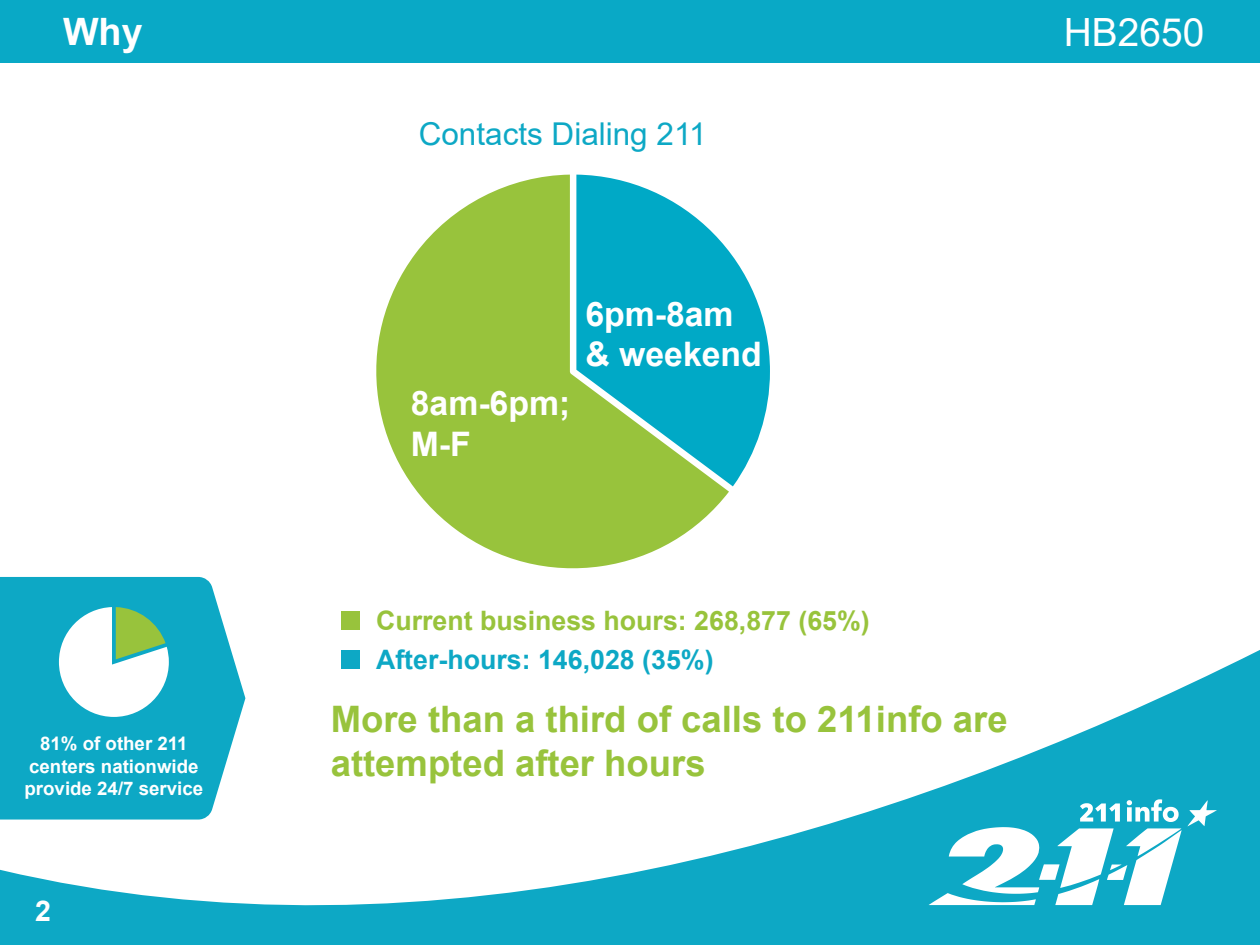
<style>
.page{position:relative;width:1260px;height:945px;background:#fff}
.page>*{position:absolute;margin:0;border:0;box-sizing:border-box;transform-origin:0 0}
.t1{font:38.85px "Arial";color:#fff}
.t2{font:700 37.8px "Arial";color:#fff}
.t3{font:700 36.4px/43.8px "Arial";color:#98c33c}
.t4{font:700 33.77px/40.6px "Arial";color:#fff}
.t5{font:31.5px "Arial";color:#0da8c5}
.t6{font:700 28.53px "Arial";color:#fff}
.t7{font:700 26.78px "Arial";color:#98c33c}
.t8{font:700 26.78px "Arial";color:#0da8c5}
.t9{font:700 18.72px/22.4px "Arial";color:#fff;text-align:center}
</style>
<div class="page">
<svg style="left:0;top:650px;width:1260px;height:295px"></svg>
<svg style="left:929px;top:799px;width:288px;height:106px"></svg>
<div style="left:0;top:0;width:1260px;height:63px;background:#09a9c6"></div>
<svg style="left:0;top:577px;width:245px;height:243px;background:#23b0ca"></svg>
<svg style="left:729px;top:251px;width:41px;height:235px;fill:#00a9c6"></svg>
<svg style="left:376px;top:175px;width:353px;height:393px;fill:#98c33c"></svg>
<svg style="left:59px;top:607px;width:110px;height:110px"></svg>
<div style="left:341px;top:611px;width:19px;height:19px;background:#98c33c"></div>
<div style="left:341px;top:650px;width:19px;height:19px;background:#0da8c5"></div>
<p class="t2" style="left:63px;top:5px;width:81px">Why</p>
<p class="t1" style="left:1064px;top:5px;width:142px">HB2650</p>
<p class="t5" style="left:419px;top:112px;width:289px">Contacts Dialing 211</p>
<p class="t4" style="left:411px;top:383px;width:161px">8am-6pm;<br>M-F</p>
<p class="t4" style="left:585px;top:294px;width:178px">6pm-8am &amp; weekend</p>
<p class="t9" style="left:24px;top:733px;width:180px">81% of other 211 centers nationwide provide 24/7 service</p>
<p class="t6" style="left:35px;top:891px;width:17px">2</p>
<p class="t7" style="left:376px;top:602px;width:495px">Current business hours: 268,877 (65%)</p>
<p class="t8" style="left:376px;top:641px;width:339px">After-hours: 146,028 (35%)</p>
<p class="t3" style="left:331px;top:698px;width:678px">More than a third of calls to 211info are attempted after hours</p>
</div>
